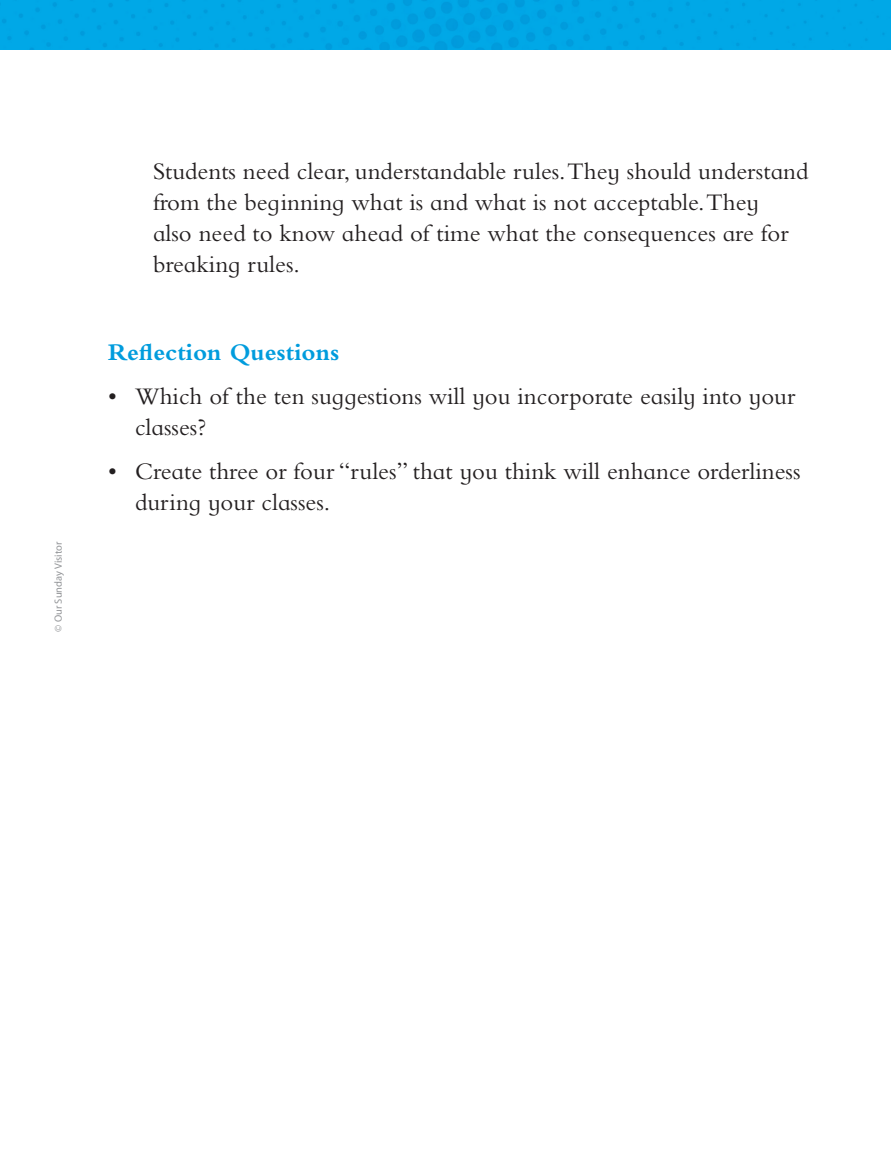
<style>
.page{position:relative;width:891px;height:1175px;background:#fff}
.page>*{position:absolute;margin:0;border:0;box-sizing:border-box;transform-origin:0 0}
.Body_Copy_with_Inden{font:24.75px/30.8px "Bembo Infant MT Std";color:#231f20}
.Body_Text{font:700 24.75px "Bembo Infant MT Std";color:#009cdd}
.t1{font:10.5px "Myriad Pro";color:#939598}
</style>
<div class="page">
<img style="left:0;top:0;width:891px;height:50px">
<p class="t1" style="left:53px;top:631px;width:91px;rotate:-90deg">© Our Sunday Visitor</p>
<p class="Body_Copy_with_Inden" style="left:153px;top:156px;width:657px">Students need clear, understandable rules.They should understand from the beginning what is and what is not acceptable.They<br>also need to know ahead of time what the consequences are for breaking rules.</p>
<p class="Body_Text" style="left:108px;top:339px;width:233px">Reflection Questions</p>
<p class="Body_Copy_with_Inden" style="left:135px;top:381px;width:662px;text-indent:-27px">• Which of the ten suggestions will you incorporate easily into your classes?</p>
<p class="Body_Copy_with_Inden" style="left:135px;top:456px;width:667px;text-indent:-27px">• Create three or four “rules” that you think will enhance orderliness during your classes.</p>
</div>
